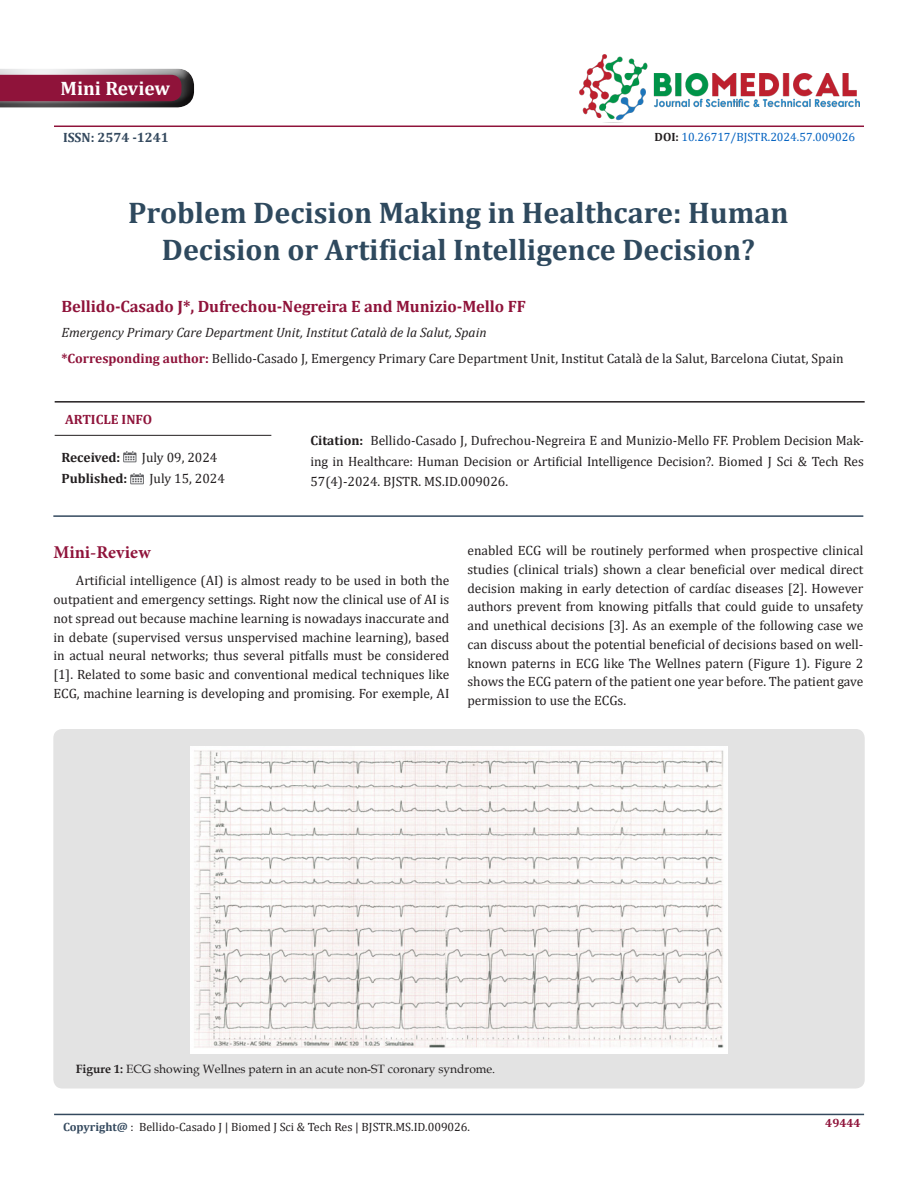
<style>
.page{position:relative;width:918px;height:1188px;background:#fff}
.page>*{position:absolute;margin:0;border:0;box-sizing:border-box;transform-origin:0 0}
.t1{font:700 30px/37.5px "Cambria";color:#2e495e;text-align:center}
.t2{font:700 19.5px "Cambria";color:#fff}
.t3{font:700 18px "Minion Pro";letter-spacing:.005em;color:#8f133a}
.t4{font:700 16.5px "Cambria";letter-spacing:-.005em;color:#8f133a}
.t5{font:13.5px/18.8px "Cambria";color:#231f20;text-align:justify}
.t6{font:italic 13.5px "Cambria";color:#231f20}
.t7{font:700 13.5px "Cambria";color:#231f20}
.t8{font:700 13.5px "Cambria";color:#34495e}
.t9{font:700 13.5px "Cambria";color:#8f133a}
.t10{font:12px "Cambria";color:#231f20}
.t11{font:12px "Book Antiqua";color:#231f20}
.t12{font:12px "Cambria";color:#0563c1}
.t13{font:700 12px "Cambria";color:#8f133a}
.s1{font-weight:700;color:#231f20}
.s2{font-weight:700;color:#8f133a}
.s3{font-weight:700}
.s4{font-weight:700;color:#34495e}
</style>
<div class="page">
<div style="left:0;top:69px;width:205px;height:41px;background:#231f20;opacity:.75"></div>
<svg style="left:0;top:69px;width:194px;height:38px;background:#893953"></svg>
<img style="left:580px;top:54px;width:280px;height:67px">
<hr style="left:54px;top:126px;width:810px;height:1px;background:#8f133a">
<hr style="left:53px;top:515px;width:810px;height:2px;background:#34495e">
<hr style="left:55px;top:401px;width:810px;height:2px;background:#231f20">
<hr style="left:54px;top:1114px;width:810px;height:1px;background:#34495e">
<hr style="left:55px;top:435px;width:216px;height:1px;background:#231f20">
<svg style="left:123px;top:451px;width:13px;height:11px"></svg>
<img style="left:130px;top:473px;width:14px;height:11px">
<div style="left:53px;top:729px;width:812px;height:360px;background:#e3e3e3;border-radius:9px"></div>
<img style="left:191px;top:746px;width:536px;height:308px">
<p class="t2" style="left:61px;top:75px;width:111px">Mini Review</p>
<p class="t8" style="left:63px;top:128px;width:107px">ISSN: 2574 -1241</p>
<p class="t12" style="left:655px;top:130px;width:202px"><span class="s1">DOI:</span> 10.26717/BJSTR.2024.57.009026</p>
<p class="t1" style="left:128px;top:193px;width:662px">Problem Decision Making in Healthcare: Human<br>Decision or Artificial Intelligence Decision?</p>
<p class="t4" style="left:62px;top:295px;width:466px">Bellido-Casado J*, Dufrechou-Negreira E and Munizio-Mello FF</p>
<p class="t6" style="left:62px;top:323px;width:427px">Emergency Primary Care Department Unit, Institut Català de la Salut, Spain</p>
<p class="t5" style="left:62px;top:349px;width:784px"><span class="s2">*Corresponding author:</span> Bellido-Casado J, Emergency Primary Care Department Unit, Institut Català de la Salut, Barcelona Ciutat, Spain</p>
<p class="t9" style="left:65px;top:409px;width:88px">ARTICLE INFO</p>
<p class="t7" style="left:61px;top:448px;width:60px">Received:</p>
<p class="t5" style="left:142px;top:448px;width:77px">July 09, 2024</p>
<p class="t7" style="left:61px;top:469px;width:67px">Published:</p>
<p class="t5" style="left:149px;top:469px;width:77px">July 15, 2024</p>
<p class="t5" style="left:310px;top:431px;width:555px;line-height:20.2px"><span class="s3">Citation:</span> Bellido-Casado J, Dufrechou-Negreira E and Munizio-Mello FF. Problem Decision Mak&shy;ing in Healthcare: Human Decision or Artificial Intelligence Decision?. Biomed J Sci &amp; Tech Res 57(4)-2024. BJSTR. MS.ID.009026.</p>
<p class="t3" style="left:53px;top:539px;width:99px">Mini-Review</p>
<p class="t5" style="left:53px;top:571px;width:398px;text-indent:22px">Artificial intelligence (AI) is almost ready to be used in both the outpatient and emergency settings. Right now the clinical use of AI is not spread out because machine learning is nowadays inaccurate and in debate (supervised versus unspervised machine learning), based in actual neural networks; thus several pitfalls must be considered [1]. Related to some basic and conventional medical techniques like ECG, machine learning is developing and promising. For exemple, AI</p>
<p class="t5" style="left:467px;top:541px;width:398px">enabled ECG will be routinely performed when prospective clinical studies (clinical trials) shown a clear beneficial over medical direct decision making in early detection of cardíac diseases [2]. However authors prevent from knowing pitfalls that could guide to unsafety and unethical decisions [3]. As an exemple of the following case we can discuss about the potential beneficial of decisions based on well&shy;known paterns in ECG like The Wellnes patern (Figure 1). Figure 2 shows the ECG patern of the patient one year before. The patient gave permission to use the ECGs.</p>
<p class="t11" style="left:76px;top:1060px;width:421px"><span class="s3">Figure 1:</span> ECG showing Wellnes patern in an acute non-ST coronary syndrome.</p>
<p class="t10" style="left:63px;top:1120px;width:409px"><span class="s4">Copyright@</span> : Bellido-Casado J | Biomed J Sci &amp; Tech Res | BJSTR.MS.ID.009026.</p>
<p class="t13" style="left:825px;top:1114px;width:37px">49444</p>
</div>
